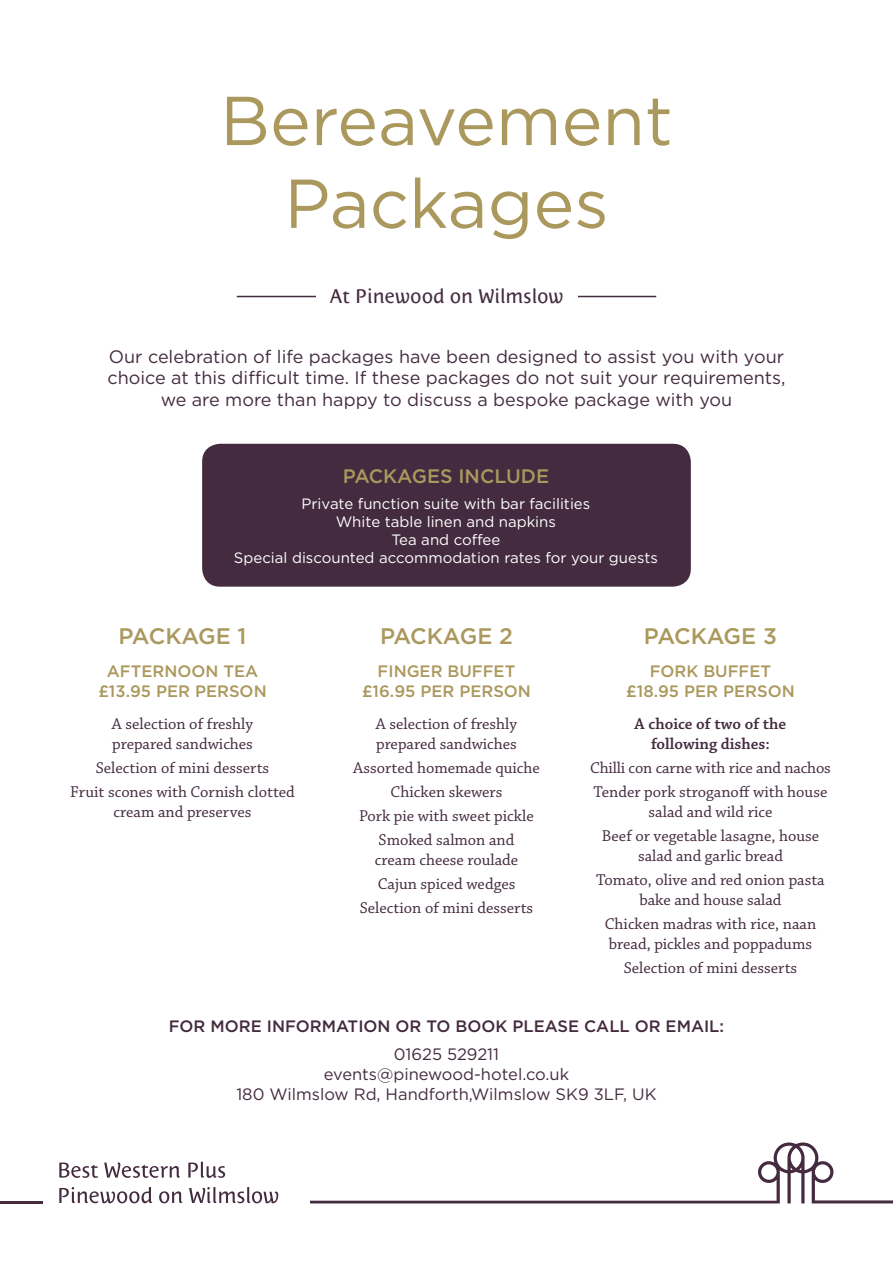
<style>
.page{position:relative;width:893px;height:1263px;background:#fff}
.page>*{position:absolute;margin:0;border:0;box-sizing:border-box;transform-origin:0 0}
.t1{font:69px/82.8px "Gotham";color:#aa985d;text-align:center}
.t2{font:500 22.5px "Gotham";letter-spacing:-.03em;color:#aa985d}
.t3{font:19.5px "Costa Std";letter-spacing:.01em;color:#442b3f}
.t4{font:500 19.5px "Gotham";color:#aa985d}
.t5{font:18px/21.6px "Gotham";color:#442b3f;text-align:center}
.t6{font:16.5px/24px "Chaparral Pro";color:#442b3f;text-align:center}
.t7{font:500 16.5px/19.8px "Gotham";color:#aa985d;text-align:center}
.t8{font:16.5px/19.8px "Gotham";color:#442b3f;text-align:center}
.t9{font:500 16.5px "Gotham";color:#442b3f}
.t10{font:600 16.5px/19.8px "Chaparral Pro";color:#442b3f;text-align:center}
.t11{font:15px/18px "Gotham";color:#fff;text-align:center}
</style>
<div class="page">
<svg style="left:310px;top:1142px;width:583px;height:61px"></svg>
<hr style="left:0;top:1201px;width:43px;height:2px;background:#442b3f">
<svg style="left:59px;top:1162px;width:219px;height:41px"></svg>
<hr style="left:237px;top:296px;width:419px;height:1px;background:#442b3f">
<div style="left:202px;top:444px;width:489px;height:143px;background:#442b3f;border-radius:18px"></div>
<div style="left:315px;top:280px;width:262px;height:28px;background:#fff"></div>
<h1 class="t1" style="left:220px;top:78px;width:454px">Bereavement<br>Packages</h1>
<p class="t3" style="left:330px;top:285px;width:235px">At Pinewood on Wilmslow</p>
<p class="t5" style="left:107px;top:345px;width:680px">Our celebration of life packages have been designed to assist you with your choice at this difficult time. If these packages do not suit your requirements, we are more than happy to discuss a bespoke package with you</p>
<p class="t4" style="left:343px;top:463px;width:208px">PACKAGES INCLUDE</p>
<p class="t11" style="left:234px;top:495px;width:425px">Private function suite with bar facilities<br>White table linen and napkins<br>Tea and coffee<br>Special discounted accommodation rates for your guests</p>
<h2 class="t2" style="left:118px;top:622px;width:130px">PACKAGE 1</h2>
<p class="t7" style="left:98px;top:661px;width:170px">AFTERNOON TEA £13.95 PER PERSON</p>
<p class="t6" style="left:112px;top:715px;width:143px;line-height:19.8px;text-align:left">A selection of freshly prepared sandwiches</p>
<p class="t6" style="left:70px;top:756px;width:226px">Selection of mini desserts<br>Fruit scones with Cornish clotted</p>
<p class="t6" style="left:114px;top:800px;width:139px">cream and preserves</p>
<h2 class="t2" style="left:380px;top:622px;width:134px">PACKAGE 2</h2>
<p class="t7" style="left:362px;top:661px;width:170px">FINGER BUFFET £16.95 PER PERSON</p>
<p class="t6" style="left:376px;top:715px;width:143px;line-height:19.8px;text-align:left">A selection of freshly prepared sandwiches</p>
<p class="t6" style="left:353px;top:756px;width:188px">Assorted homemade quiche<br>Chicken skewers<br>Pork pie with sweet pickle<br>Smoked salmon and</p>
<p class="t6" style="left:360px;top:848px;width:175px">cream cheese roulade<br>Cajun spiced wedges<br>Selection of mini desserts</p>
<h2 class="t2" style="left:644px;top:622px;width:135px">PACKAGE 3</h2>
<p class="t7" style="left:626px;top:661px;width:170px">FORK BUFFET £18.95 PER PERSON</p>
<p class="t10" style="left:635px;top:715px;width:153px">A choice of two of the following dishes:</p>
<p class="t6" style="left:590px;top:756px;width:242px;text-align:left">Chilli con carne with rice and nachos<br>Tender pork stroganoff with house</p>
<p class="t6" style="left:602px;top:800px;width:219px">salad and wild rice<br>Beef or vegetable lasagne, house</p>
<p class="t6" style="left:596px;top:844px;width:230px">salad and garlic bread<br>Tomato, olive and red onion pasta</p>
<p class="t6" style="left:605px;top:888px;width:213px">bake and house salad<br>Chicken madras with rice, naan</p>
<p class="t6" style="left:609px;top:932px;width:205px">bread, pickles and poppadums<br>Selection of mini desserts</p>
<p class="t9" style="left:169px;top:1015px;width:557px">FOR MORE INFORMATION OR TO BOOK PLEASE CALL OR EMAIL:</p>
<p class="t8" style="left:236px;top:1044px;width:422px">01625 529211<br>events@pinewood-hotel.co.uk<br>180 Wilmslow Rd, Handforth,Wilmslow SK9 3LF, UK</p>
</div>
